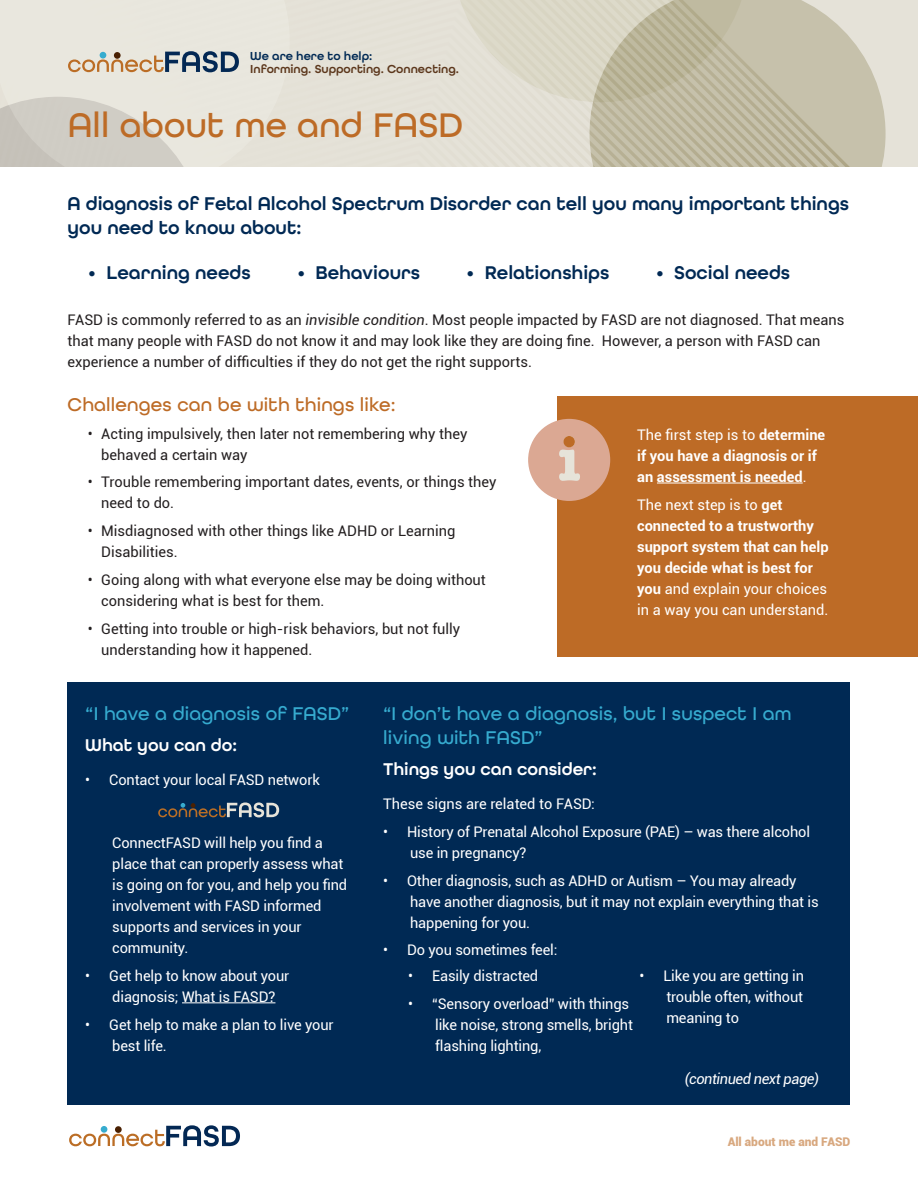
<style>
.page{position:relative;width:918px;height:1188px;background:#fff}
.page>*{position:absolute;margin:0;border:0;box-sizing:border-box;transform-origin:0 0}
.Fact_Sheet_Title{font:500 36px "All Round Gothic";letter-spacing:.01em;color:#bd6b26}
.Call_out_Opening_tex{font:600 19.5px/24px "All Round Gothic";color:#002954}
.body{font:500 19.5px/24px "All Round Gothic";letter-spacing:.01em;color:#36abcf}
.Subhead{font:500 19.5px "All Round Gothic";letter-spacing:.01em;color:#bd6b26}
.Call_out_Opening_tex-2{font:600 18px "All Round Gothic";color:#fff}
.body-2{font:14.7px/21px "Roboto";letter-spacing:-.01em;color:#fff}
.body-3{font:14.7px/21px "Roboto";color:#231f20}
.body-4{font:700 14.7px/21px "Roboto";color:#fff}
.body-5{font:italic 14.7px "Roboto";letter-spacing:-.03em;color:#fff}
.Call_out_Opening_tex-3{font:600 12.3px/13.5px "All Round Gothic";color:#5c371c}
.t1{font:900 12px "Roboto";color:#d8a87f}
.s1{color:#002954}
.s2{font-style:italic}
.s3{font-weight:400}
</style>
<div class="page">
<svg style="left:69px;top:1125px;width:171px;height:22px"></svg>
<svg style="left:0;top:0;width:918px;height:166px;background:#d2cebd"></svg>
<svg style="left:749px;top:0;width:50px;height:166px;background:#c2bca5"></svg>
<div style="left:557px;top:396px;width:361px;height:261px;background:#bd6b26"></div>
<svg style="left:0;top:0;width:749px;height:166px;background:#d9d6c9"></svg>
<hr style="left:657px;top:483px;width:146px;height:1px;background:#fff">
<div style="left:68px;top:683px;width:782px;height:422px;background:#002954"></div>
<hr style="left:182px;top:1002px;width:93px;height:1px;background:#fff">
<svg style="left:158px;top:802px;width:121px;height:15px"></svg>
<div style="left:528px;top:419px;width:82px;height:82px;background:#dba893;border-radius:50%"></div>
<svg style="left:559px;top:436px;width:21px;height:45px"></svg>
<div style="left:563px;top:436px;width:12px;height:11px;background:#bd6b26;border-radius:50%"></div>
<p class="Call_out_Opening_tex-3" style="left:250px;top:49px;width:210px"><span class="s1">We are here to help:<br></span>Informing. Supporting. Connecting.</p>
<p class="Fact_Sheet_Title" style="left:68px;top:103px;width:397px">All about me and FASD</p>
<p class="Call_out_Opening_tex" style="left:68px;top:192px;width:783px">A diagnosis of Fetal Alcohol Spectrum Disorder can tell you many important things you need to know about:</p>
<p class="Call_out_Opening_tex" style="left:88px;top:260px;width:164px">• Learning needs</p>
<p class="Call_out_Opening_tex" style="left:297px;top:260px;width:124px">• Behaviours</p>
<p class="Call_out_Opening_tex" style="left:467px;top:260px;width:144px">• Relationships</p>
<p class="Call_out_Opening_tex" style="left:656px;top:260px;width:136px">• Social needs</p>
<p class="body-3" style="left:68px;top:309px;width:778px">FASD is commonly referred to as an <span class="s2">invisible condition</span>. Most people impacted by FASD are not diagnosed. That means that many people with FASD do not know it and may look like they are doing fine. However, a person with FASD can experience a number of difficulties if they do not get the right supports.</p>
<p class="Subhead" style="left:68px;top:393px;width:330px">Challenges can be with things like:</p>
<p class="body-3" style="left:101px;top:422px;width:368px;text-indent:-14px">• Acting impulsively, then later not remembering why they behaved a certain way</p>
<p class="body-3" style="left:101px;top:471px;width:397px;text-indent:-14px">• Trouble remembering important dates, events, or things they need to do.</p>
<p class="body-3" style="left:101px;top:520px;width:356px;text-indent:-14px">• Misdiagnosed with other things like ADHD or Learning<br>Disabilities.</p>
<p class="body-3" style="left:101px;top:569px;width:386px;text-indent:-14px">• Going along with what everyone else may be doing without considering what is best for them.</p>
<p class="body-3" style="left:101px;top:617px;width:360px;text-indent:-14px">• Getting into trouble or high-risk behaviors, but not fully understanding how it happened.</p>
<p class="body-4" style="left:637px;top:424px;width:190px"><span class="s3">The first step is to</span> determine if you have a diagnosis or if an assessment is needed<span class="s3">.</span></p>
<p class="body-4" style="left:637px;top:493px;width:193px"><span class="s3">The next step is to</span> get connected to a trustworthy support system that can help you decide what is best for you <span class="s3">and explain your choices in a way you can understand.</span></p>
<p class="body" style="left:85px;top:701px;width:266px">“I have a diagnosis of FASD”</p>
<p class="Call_out_Opening_tex-2" style="left:85px;top:734px;width:153px">What you can do:</p>
<p class="body-2" style="left:85px;top:769px;width:236px">• Contact your local FASD network</p>
<p class="body-2" style="left:112px;top:832px;width:236px">ConnectFASD will help you find a place that can properly assess what is going on for you, and help you find involvement with FASD informed supports and services in your community.</p>
<p class="body-2" style="left:112px;top:965px;width:179px;text-indent:-27px">• Get help to know about your diagnosis; What is FASD?</p>
<p class="body-2" style="left:112px;top:1013px;width:223px;text-indent:-27px">• Get help to make a plan to live your best life.</p>
<p class="body" style="left:383px;top:701px;width:410px">“I don’t have a diagnosis, but I suspect I am living with FASD”</p>
<p class="Call_out_Opening_tex-2" style="left:383px;top:758px;width:215px">Things you can consider:</p>
<p class="body-2" style="left:383px;top:793px;width:213px">These signs are related to FASD:</p>
<p class="body-2" style="left:410px;top:821px;width:401px;text-indent:-27px">• History of Prenatal Alcohol Exposure (PAE) – was there alcohol use in pregnancy?</p>
<p class="body-2" style="left:410px;top:869px;width:410px;text-indent:-27px">• Other diagnosis, such as ADHD or Autism – You may already have another diagnosis, but it may not explain everything that is happening for you.</p>
<p class="body-2" style="left:383px;top:939px;width:176px">• Do you sometimes feel:</p>
<p class="body-2" style="left:408px;top:965px;width:132px">• Easily distracted</p>
<p class="body-2" style="left:435px;top:993px;width:199px;text-indent:-27px">• “Sensory overload” with things like noise, strong smells, bright flashing lighting,</p>
<p class="body-2" style="left:666px;top:965px;width:139px;text-align:justify;text-indent:-27px">• Like you are getting in trouble often, without meaning to</p>
<p class="body-5" style="left:685px;top:1069px;width:136px">(continued next page)</p>
<p class="t1" style="left:728px;top:1133px;width:124px">All about me and FASD</p>
</div>
